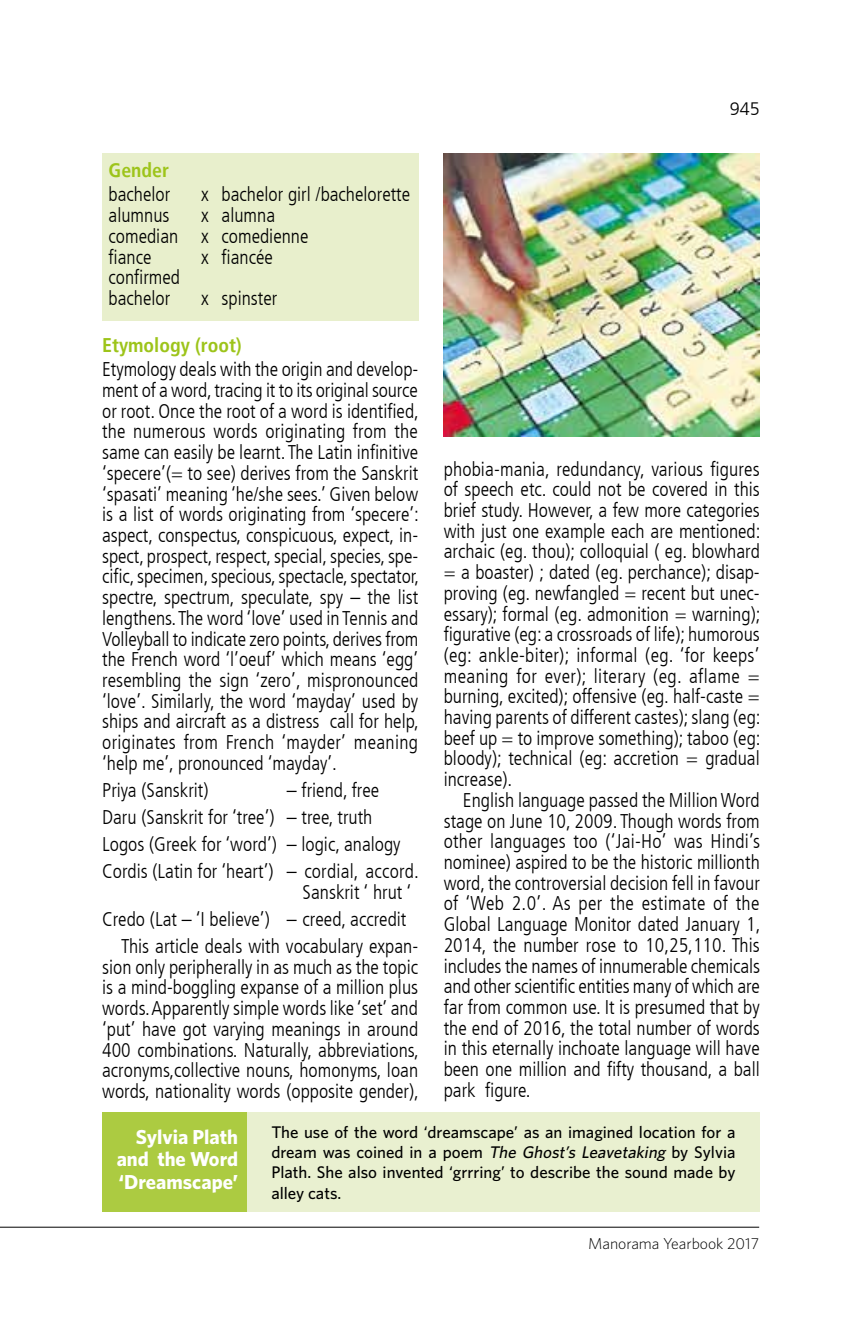
<style>
.page{position:relative;width:862px;height:1340px;background:#fff}
.page>*{position:absolute;margin:0;border:0;box-sizing:border-box;transform-origin:0 0}
.t1{font:700 20.25px/22.5px "Whitney";color:#fff;text-align:justify}
.t2{font:300 condensed 19.8px/20.7px "Frutiger LT";color:#000;text-align:justify}
.t3{font:700 condensed 19.8px "Frutiger LT";color:#9dc41a}
.t4{font:300 18px "Frutiger LT";color:#000}
.t5{font:500 16.88px/20.2px "Whitney";color:#000;text-align:justify}
.t6{font:300 15.75px "Whitney";color:#000}
.s1{font-style:italic}
</style>
<div class="page">
<hr style="left:0;top:1226px;width:758px;height:1px;background:#000">
<div style="left:102px;top:153px;width:316px;height:167px;background:#e8efcc"></div>
<img style="left:443px;top:153px;width:316px;height:284px">
<div style="left:102px;top:1112px;width:148px;height:99px;background:#accb41"></div>
<div style="left:247px;top:1112px;width:512px;height:99px;background:#e9f0d0"></div>
<p class="t3" style="left:108px;top:158px;width:62px">Gender</p>
<p class="t2" style="left:108px;top:184px;width:63px">bachelor</p>
<p class="t2" style="left:201px;top:184px;width:210px">x bachelor girl /bachelorette</p>
<p class="t2" style="left:108px;top:205px;width:62px">alumnus</p>
<p class="t2" style="left:108px;top:205px;width:201px;text-align:left;text-indent:93px">x alumna comedian x comedienne fiance</p>
<p class="t2" style="left:201px;top:247px;width:73px">x fiancée</p>
<p class="t2" style="left:108px;top:267px;width:73px">confirmed bachelor</p>
<p class="t2" style="left:201px;top:288px;width:78px">x spinster</p>
<p class="t3" style="left:102px;top:333px;width:141px">Etymology (root)</p>
<p class="t2" style="left:102px;top:359px;width:318px">Etymology deals with the origin and develop&shy;ment of a word, tracing it to its original source or root. Once the root of a word is identified, the numerous words originating from the same can easily be learnt. The Latin infinitive ‘specere’(= to see) derives from the Sanskrit ‘spasati’ meaning ‘he/she sees.’ Given below is a list of words originating from ‘specere’: aspect, conspectus, conspicuous, expect, in&shy;spect, prospect, respect, special, species, spe&shy;cific, specimen, specious, spectacle, spectator, spectre, spectrum, speculate, spy – the list lengthens. The word ‘love’ used in Tennis and Volleyball to indicate zero points, derives from the French word ‘l’oeuf’ which means ‘egg’ resembling the sign ‘zero’, mispronounced ‘love’. Similarly, the word ‘mayday’ used by ships and aircraft as a distress call for help, originates from French ‘mayder’ meaning ‘help me’, pronounced ‘mayday’.</p>
<p class="t2" style="left:102px;top:780px;width:108px">Priya (Sanskrit)</p>
<p class="t2" style="left:102px;top:776px;width:318px;line-height:27px;text-align:left;text-indent:184px">– friend, free<br>Daru (Sanskrit for ‘tree’) – tree, truth Logos (Greek for ‘word’) – logic, analogy Cordis (Latin for ‘heart’) – cordial, accord.</p>
<p class="t2" style="left:302px;top:882px;width:110px">Sanskrit ‘ hrut ‘</p>
<p class="t2" style="left:102px;top:909px;width:305px">Credo (Lat – ‘I believe’) – creed, accredit</p>
<p class="t2" style="left:121px;top:936px;width:298px">This article deals with vocabulary expan-</p>
<p class="t2" style="left:102px;top:956px;width:318px">sion only peripherally in as much as the topic is a mind-boggling expanse of a million plus words. Apparently simple words like ‘set’ and ‘put’ have got varying meanings in around 400 combinations. Naturally, abbreviations, acronyms,collective nouns, homonyms, loan words, nationality words (opposite gender),</p>
<p class="t4" style="left:729px;top:99px;width:32px">945</p>
<p class="t2" style="left:443px;top:458px;width:318px">phobia-mania, redundancy, various figures of speech etc. could not be covered in this brief study. However, a few more categories with just one example each are mentioned: archaic (eg. thou); colloquial ( eg. blowhard = a boaster) ; dated (eg. perchance); disap&shy;proving (eg. newfangled = recent but unec&shy;essary); formal (eg. admonition = warning); figurative (eg: a crossroads of life); humorous (eg: ankle-biter); informal (eg. ‘for keeps’ meaning for ever); literary (eg. aflame = burning, excited); offensive (eg. half-caste = having parents of different castes); slang (eg: beef up = to improve something); taboo (eg: bloody); technical (eg: accretion = gradual increase).</p>
<p class="t2" style="left:443px;top:790px;width:318px;text-indent:19px">English language passed the Million Word stage on June 10, 2009. Though words from other languages too (‘Jai-Ho’ was Hindi’s nominee) aspired to be the historic millionth word, the controversial decision fell in favour of ‘Web 2.0’. As per the estimate of the Global Language Monitor dated January 1, 2014, the number rose to 10,25,110. This includes the names of innumerable chemicals and other scientific entities many of which are far from common use. It is presumed that by the end of 2016, the total number of words in this eternally inchoate language will have been one million and fifty thousand, a ball park figure.</p>
<p class="t1" style="left:117px;top:1125px;width:123px;text-indent:19px">Sylvia Plath and the Word ‘Dreamscape’</p>
<p class="t5" style="left:271px;top:1121px;width:465px">The use of the word ‘dreamscape’ as an imagined location for a dream was coined in a poem <span class="s1">The Ghost’s Leavetaking</span> by Sylvia Plath. She also invented ‘grrring’ to describe the sound made by alley cats.</p>
<p class="t6" style="left:587px;top:1232px;width:173px">Manorama Yearbook 2017</p>
</div>
